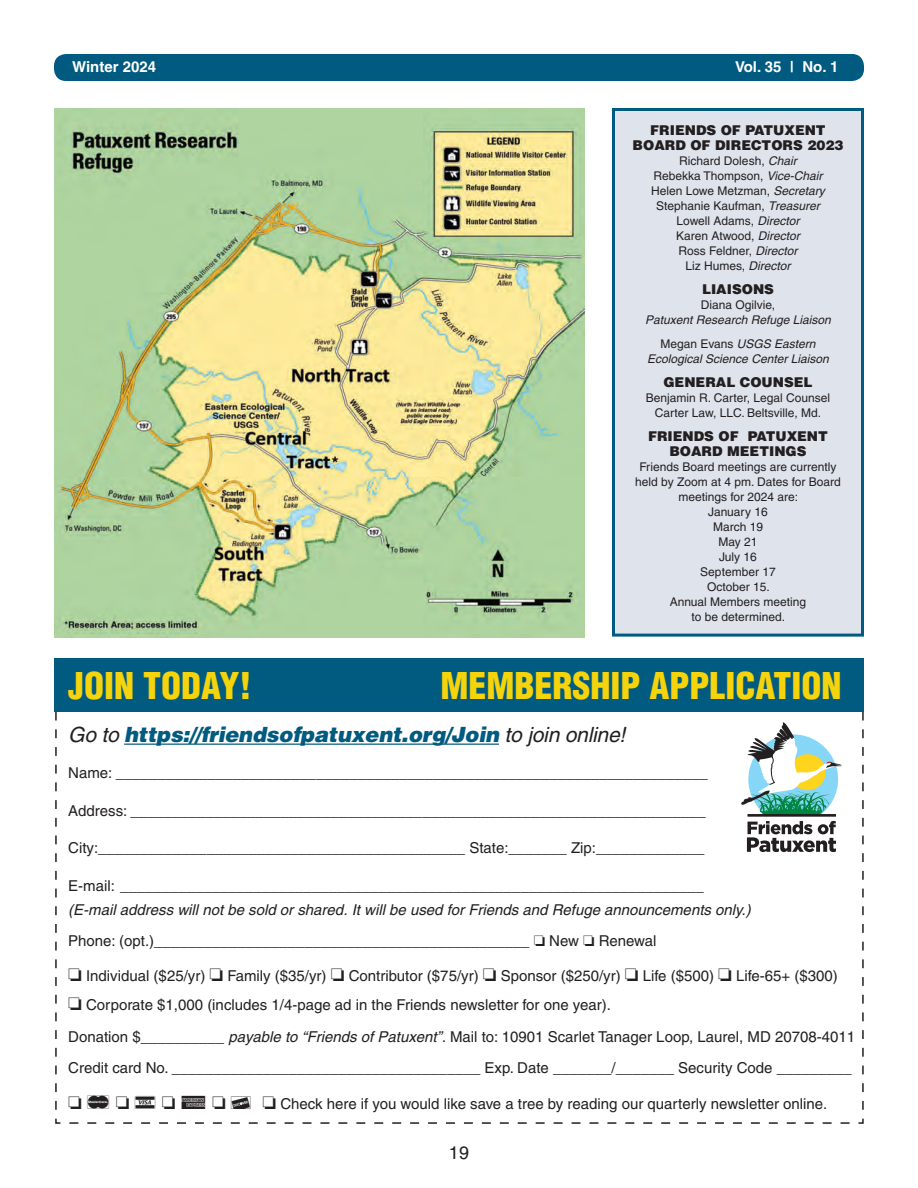
<style>
.page{position:relative;width:918px;height:1188px;background:#fff}
.page>*{position:absolute;margin:0;border:0;box-sizing:border-box;transform-origin:0 0}
.t1{font:900 condensed 36px "Helvetica";color:#f6d40b}
.t2{font:italic 900 21px "Helvetica";letter-spacing:-.01em;color:#015a7f}
.t3{font:18px "Helvetica";color:#231f20}
.t4{font:15px/31.5px "Helvetica";color:#231f20}
.t5{font:italic 15px/31.5px "Helvetica";color:#231f20}
.t6{font:700 15px "Helvetica";color:#fff}
.t7{font:900 13.5px/15px "Helvetica";color:#231f20;text-align:center}
.t8{font:12px/15px "Helvetica";color:#231f20;text-align:center}
.t9{font:italic 12px/24px "Helvetica";color:#231f20;text-align:center}
.s1{font-style:italic}
.s2{font-style:normal}
.s3{font-weight:400;color:#231f20}
.s4{font-family:"Credit Cards P01";font-size:18px}
</style>
<div class="page">
<div style="left:54px;top:54px;width:810px;height:27px;background:#015a7f;border-radius:12px"></div>
<svg style="left:55px;top:712px;width:809px;height:412px"></svg>
<div style="left:54px;top:658px;width:810px;height:54px;background:#015a7f"></div>
<hr style="left:747px;top:814px;width:89px;height:3px;background:#231f20">
<svg style="left:747px;top:821px;width:89px;height:31px"></svg>
<svg style="left:741px;top:722px;width:101px;height:93px"></svg>
<hr style="left:124px;top:744px;width:375px;height:1px;background:#015a7f">
<div style="left:614px;top:110px;width:248px;height:525px;background:#dfe4ec"></div>
<div style="left:612px;top:108px;width:252px;height:529px;border:3px solid #015a7f"></div>
<img style="left:54px;top:108px;width:531px;height:530px">
<p class="t6" style="left:72px;top:58px;width:86px">Winter 2024</p>
<p class="t6" style="left:735px;top:58px;width:105px">Vol. 35 | No. 1</p>
<p class="t7" style="left:633px;top:122px;width:212px">FRIENDS OF PATUXENT<br>BOARD OF DIRECTORS 2023</p>
<p class="t8" style="left:651px;top:153px;width:175px">Richard Dolesh, <span class="s1">Chair<br></span>Rebekka Thompson, <span class="s1">Vice-Chair<br></span>Helen Lowe Metzman, <span class="s1">Secretary<br></span>Stephanie Kaufman, <span class="s1">Treasurer<br></span>Lowell Adams, <span class="s1">Director<br></span>Karen Atwood, <span class="s1">Director<br></span>Ross Feldner, <span class="s1">Director<br></span>Liz Humes, <span class="s1">Director</span></p>
<p class="t7" style="left:702px;top:281px;width:42px">LIAISONS</p>
<p class="t8" style="left:701px;top:297px;width:76px">Diana Ogilvie,</p>
<p class="t9" style="left:645px;top:308px;width:187px">Patuxent Research Refuge Liaison<br><span class="s2">Megan Evans</span> USGS Eastern</p>
<p class="t9" style="left:647px;top:347px;width:183px">Ecological Science Center Liaison</p>
<p class="t7" style="left:663px;top:374px;width:23px">GENERAL</p>
<p class="t7" style="left:740px;top:374px;width:23px">COUN</p>
<p class="t7" style="left:784px;top:374px;width:30px">SEL</p>
<p class="t8" style="left:646px;top:390px;width:186px">Benjamin R. Carter, Legal Counsel<br>Carter Law, LLC. Beltsville, Md.</p>
<p class="t7" style="left:648px;top:428px;width:181px">FRIENDS OF PATUXENT<br>BOARD MEETINGS</p>
<p class="t8" style="left:635px;top:459px;width:207px">Friends Board meetings are currently held by Zoom at 4 pm. Dates for Board meetings for 2024 are:<br>January 16<br>March 19<br>May 21<br>July 16<br>September 17<br>October 15.<br>Annual Members meeting<br>to be determined.</p>
<h1 class="t1" style="left:68px;top:663px;width:185px">JOIN TODAY!</h1>
<h1 class="t1" style="left:440px;top:663px;width:403px">MEMBERSHIP APPLICATION</h1>
<h2 class="t2" style="left:68px;top:721px;width:559px"><span class="s3">Go to</span> https://friendsofpatuxent.org/Join <span class="s3">to join online!</span></h2>
<p class="t4" style="left:68px;top:757px;width:641px">Name: _______________________________________________________________________</p>
<p class="t4" style="left:68px;top:795px;width:639px">Address: _____________________________________________________________________</p>
<p class="t4" style="left:68px;top:832px;width:638px">City:____________________________________________ State:_______ Zip:_____________</p>
<p class="t4" style="left:68px;top:870px;width:637px">E-mail: ______________________________________________________________________</p>
<p class="t5" style="left:68px;top:894px;width:684px">(E-mail address will not be sold or shared. It will be used for Friends and Refuge announcements only.)<br><span class="s2">Phone: (opt.)_____________________________________________</span> □ <span class="s2">New</span> □ <span class="s2">Renewal</span></p>
<p class="t4" style="left:68px;top:960px;width:771px">□ Individual ($25/yr) □ Family ($35/yr) □ Contributor ($75/yr) □ Sponsor ($250/yr) □ Life ($500) □ Life-65+ ($300)</p>
<p class="t4" style="left:68px;top:989px;width:788px">□ Corporate $1,000 (includes 1/4-page ad in the Friends newsletter for one year).<br>Donation $__________ <span class="s1">payable to “Friends of Patuxent”.</span> Mail to: 10901 Scarlet Tanager Loop, Laurel, MD 20708-4011<br>Credit card No. _____________________________________ Exp. Date _______/_______ Security Code _________</p>
<p class="t4" style="left:68px;top:1088px;width:760px">□ <span class="s4">a</span> □ <span class="s4">i</span> □ <span class="s4">q</span> □ <span class="s4">r</span> □ Check here if you would like save a tree by reading our quarterly newsletter online.</p>
<p class="t3" style="left:449px;top:1142px;width:22px">19</p>
</div>
